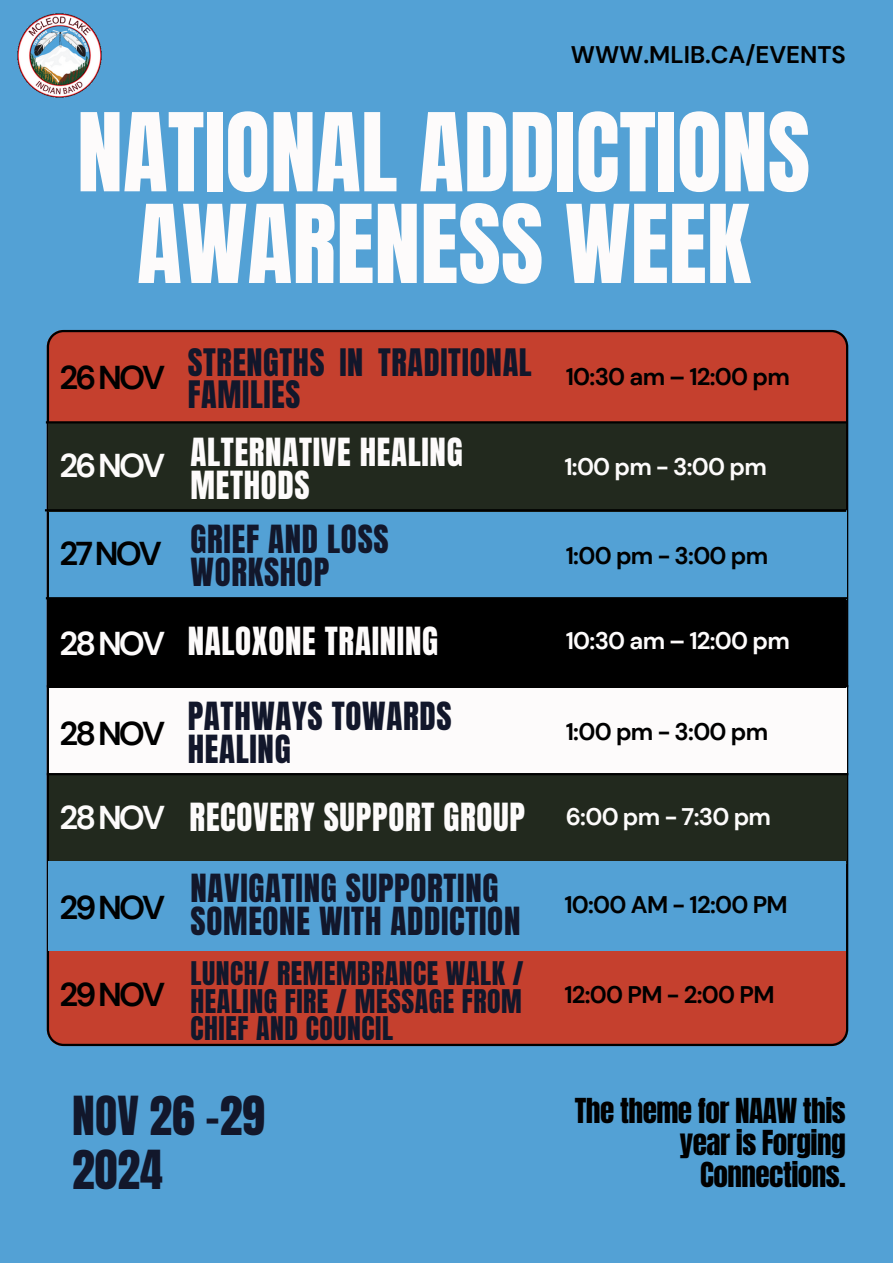
<style>
.page{position:relative;width:893px;height:1263px;background:#53a1d5}
.page>*{position:absolute;margin:0;border:0;box-sizing:border-box;transform-origin:0 0}
.t1{font:92.25px/91.7px "Anton";color:#fdfbfb;text-align:center}
.t2{font:45.75px "Anton";color:#12172b}
.t3{font:33px/32.6px "Anton";letter-spacing:.02em;color:#12172b}
.t4{font:33px/32.6px "Anton";letter-spacing:.02em;color:#fdfbfb}
.t5{font:700 33px "DM Sans";letter-spacing:-.09em;color:#000}
.t6{font:700 33px "DM Sans";letter-spacing:-.09em;color:#fdfbfb}
.t7{font:32.25px/32.1px "Anton";letter-spacing:.02em;color:#12172b}
.t8{font:29.25px/32.1px "Anton";letter-spacing:-.02em;color:#000;text-align:right}
.t9{font:27.75px/27.6px "Anton";letter-spacing:.02em;color:#12172b;text-align:justify}
.t10{font:700 24px "DM Sans";letter-spacing:-.03em;color:#000}
.t11{font:700 24px "DM Sans";letter-spacing:-.03em;color:#fdfbfb}
.t12{font:700 24px "DM Sans";color:#000}
.s1{font-family:"DM Sans";font-weight:700}
</style>
<div class="page">
<div style="left:47px;top:330px;width:801px;height:716px;background:#c5402e"></div>
<div style="left:49px;top:686px;width:797px;height:89px;background:#fdfbfb"></div>
<div style="left:49px;top:510px;width:797px;height:89px;background:#53a1d5"></div>
<div style="left:49px;top:598px;width:797px;height:90px;background:#000"></div>
<div style="left:49px;top:774px;width:797px;height:90px;background:#22291e"></div>
<div style="left:48px;top:422px;width:798px;height:90px;background:#22291e"></div>
<hr style="left:46px;top:421px;width:801px;height:2px;background:#000">
<hr style="left:45px;top:509px;width:801px;height:2px;background:#000">
<hr style="left:46px;top:597px;width:801px;height:2px;background:#000">
<hr style="left:47px;top:685px;width:801px;height:2px;background:#000">
<hr style="left:47px;top:773px;width:801px;height:2px;background:#000">
<hr style="left:49px;top:861px;width:797px;height:2px;background:#000">
<img style="left:17px;top:14px;width:85px;height:84px">
<div style="left:49px;top:861px;width:796px;height:89px;background:#53a1d5"></div>
<h5 class="t12" style="left:571px;top:39px;width:277px">WWW.MLIB.CA/EVENTS</h5>
<p class="t1" style="left:77px;top:108px;width:734px">NATIONAL ADDICTIONS<br>AWARENESS WEEK</p>
<p class="t7" style="left:188px;top:347px;width:345px">STRENGTHS IN TRADITIONAL<br>FAMILIES</p>
<h5 class="t5" style="left:60px;top:356px;width:107px">26NOV</h5>
<h4 class="t10" style="left:566px;top:361px;width:226px">10:30 am – 12:00 pm</h4>
<p class="t4" style="left:191px;top:437px;width:274px">ALTERNATIVE HEALING<br>METHODS</p>
<h5 class="t6" style="left:60px;top:444px;width:107px">26NOV</h5>
<h4 class="t11" style="left:564px;top:451px;width:204px">1:00 pm - 3:00 pm</h4>
<p class="t3" style="left:191px;top:523px;width:200px">GRIEF AND LOSS<br>WORKSHOP</p>
<h5 class="t5" style="left:60px;top:532px;width:104px">27NOV</h5>
<h4 class="t10" style="left:566px;top:540px;width:204px">1:00 pm - 3:00 pm</h4>
<h5 class="t6" style="left:60px;top:622px;width:107px">28NOV</h5>
<p class="t4" style="left:188px;top:625px;width:252px">NALOXONE TRAINING</p>
<h4 class="t11" style="left:566px;top:625px;width:226px">10:30 am – 12:00 pm</h4>
<p class="t3" style="left:188px;top:701px;width:265px">PATHWAYS TOWARDS<br>HEALING</p>
<p class="t5" style="left:60px;top:712px;width:107px">28NOV</p>
<h4 class="t10" style="left:566px;top:716px;width:204px">1:00 pm - 3:00 pm</h4>
<h5 class="t4" style="left:60px;top:801px;width:467px"><span class="s1">28NOV</span> RECOVERY SUPPORT GROUP</h5>
<h4 class="t11" style="left:566px;top:801px;width:207px">6:00 pm - 7:30 pm</h4>
<h6 class="t3" style="left:191px;top:873px;width:331px">NAVIGATING SUPPORTING<br>SOMEONE WITH ADDICTION</h6>
<h3 class="t5" style="left:60px;top:886px;width:107px">29NOV</h3>
<h2 class="t10" style="left:564px;top:889px;width:225px">10:00 AM - 12:00 PM</h2>
<h4 class="t5" style="left:60px;top:974px;width:107px">29NOV</h4>
<p class="t9" style="left:191px;top:960px;width:335px">LUNCH/ REMEMBRANCE WALK / HEALING FIRE / MESSAGE FROM CHIEF AND COUNCIL</p>
<h1 class="t2" style="left:72px;top:1082px;width:194px">NOV 26 -29</h1>
<h4 class="t2" style="left:72px;top:1137px;width:92px">2024</h4>
<p class="t10" style="left:564px;top:979px;width:212px">12:00 PM - 2:00 PM</p>
<p class="t8" style="left:575px;top:1095px;width:272px">The theme for NAAW this year is Forging<br>Connections.</p>
</div>
